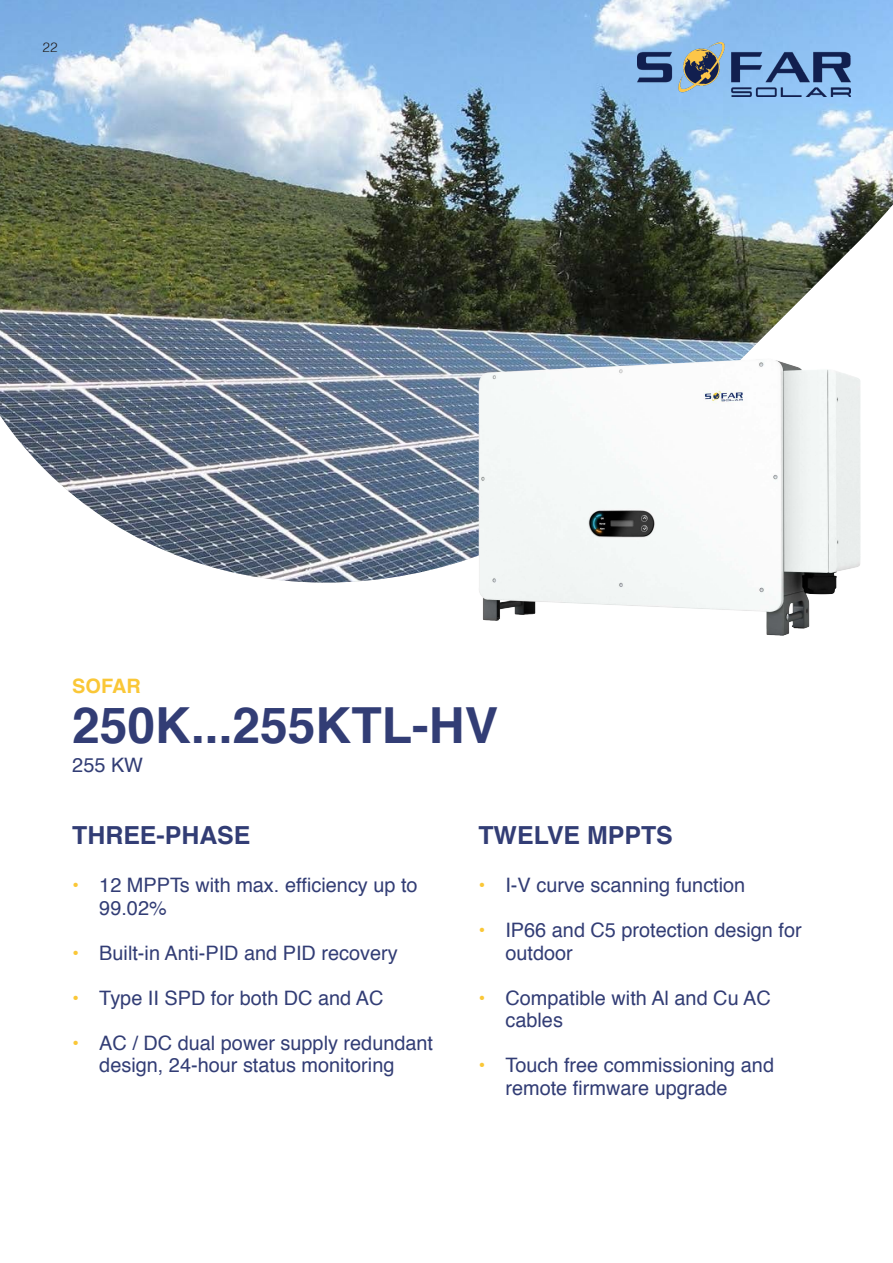
<style>
.page{position:relative;width:893px;height:1263px;background:#fff}
.page>*{position:absolute;margin:0;border:0;box-sizing:border-box;transform-origin:0 0}
.PRODUKT{font:700 49.8px "Helvetica";color:#323d75}
.t1{font:700 24.9px "Helvetica";color:#323d75}
.t2{font:19.95px/22.5px "Helvetica";color:#323d75}
.t3{font:700 19.95px "Helvetica";color:#fac737}
.Paginacja{font:300 13.5px "Helvetica";color:#231f20}
.s1{font-family:"Helvetica Neue";color:#fac737}
</style>
<div class="page">
<img style="left:0;top:0;width:893px;height:583px">
<img style="left:638px;top:43px;width:212px;height:53px">
<img style="left:423px;top:307px;width:470px;height:329px">
<p class="Paginacja" style="left:43px;top:37px;width:17px">22</p>
<p class="t3" style="left:72px;top:670px;width:70px">SOFAR</p>
<p class="PRODUKT" style="left:72px;top:685px;width:427px">250K...255KTL-HV</p>
<p class="t2" style="left:72px;top:754px;width:72px">255 KW</p>
<p class="t1" style="left:72px;top:815px;width:180px">THREE-PHASE</p>
<p class="t1" style="left:478px;top:815px;width:196px">TWELVE MPPTS</p>
<p class="t2" style="left:478px;top:874px;width:268px"><span class="s1">•</span> I-V curve scanning function</p>
<p class="t2" style="left:505px;top:919px;width:298px;text-indent:-27px"><span class="s1">•</span> IP66 and C5 protection design for outdoor</p>
<p class="t2" style="left:505px;top:987px;width:267px;text-indent:-27px"><span class="s1">•</span> Compatible with Al and Cu AC cables</p>
<p class="t2" style="left:505px;top:1054px;width:270px;text-indent:-27px"><span class="s1">•</span> Touch free commissioning and remote firmware upgrade</p>
<p class="t2" style="left:99px;top:874px;width:320px;text-indent:-27px"><span class="s1">•</span> 12 MPPTs with max. efficiency up to<br>99.02%</p>
<p class="t2" style="left:72px;top:942px;width:327px"><span class="s1">•</span> Built-in Anti-PID and PID recovery</p>
<p class="t2" style="left:72px;top:987px;width:313px"><span class="s1">•</span> Type II SPD for both DC and AC</p>
<p class="t2" style="left:72px;top:1032px;width:362px;text-align:center"><span class="s1">•</span> AC / DC dual power supply redundant design, 24-hour status monitoring</p>
</div>
